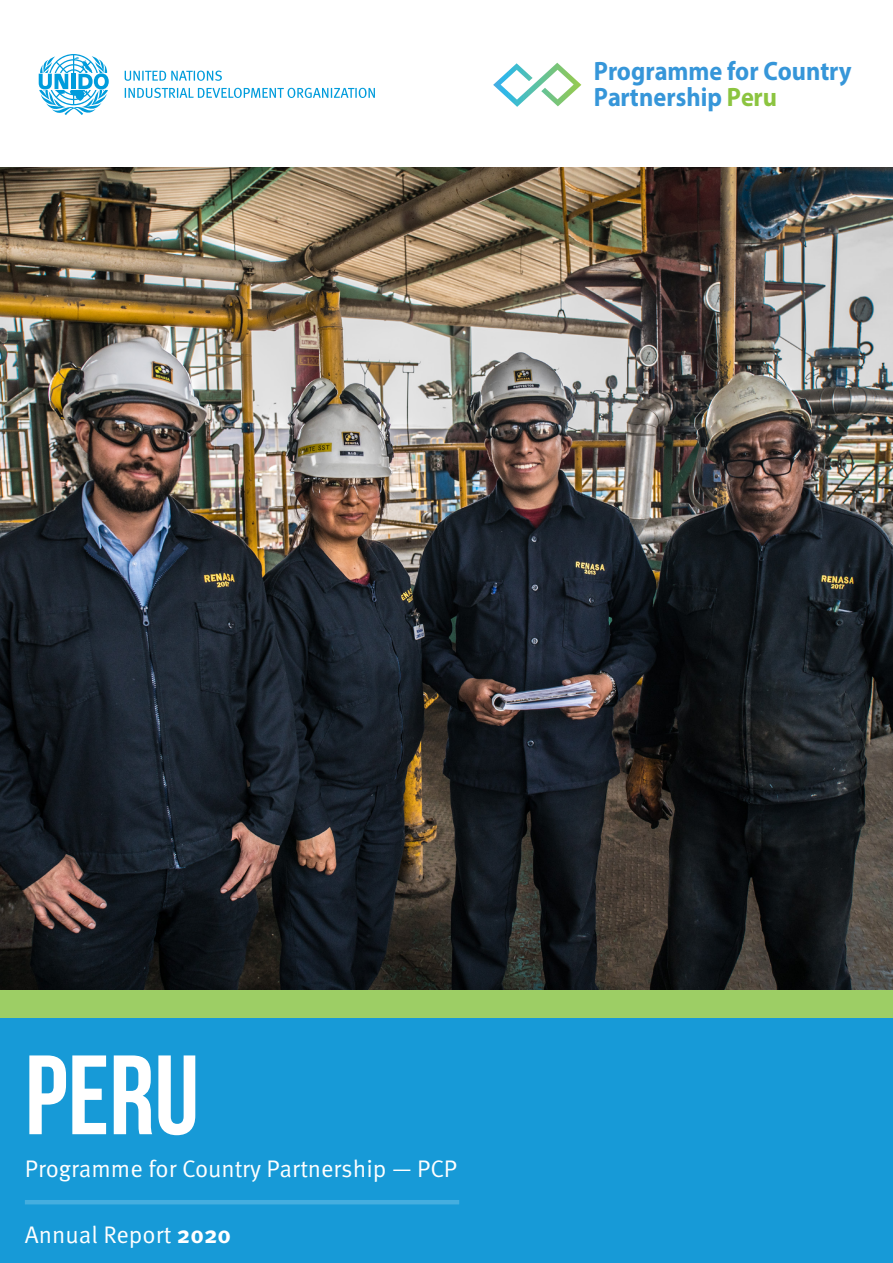
<style>
.page{position:relative;width:893px;height:1263px;background:#fff}
.page>*{position:absolute;margin:0;border:0;box-sizing:border-box;transform-origin:0 0}
.t1{font:700 112.5px "Bebas Neue";color:#fff}
.t2{font:700 26.7px/25.8px "Myriad Pro";color:#3696d9;scale:.92 1}
.t3{font:24px "Meta Pro Norm";color:#fff}
.s1{color:#8cc440}
.s2{font-family:"Meta Pro";font-weight:700}
</style>
<div class="page">
<div style="left:0;top:1018px;width:893px;height:245px;background:#179ad7"></div>
<svg style="left:125px;top:88px;width:250px;height:10px"></svg>
<svg style="left:125px;top:71px;width:97px;height:10px"></svg>
<svg style="left:39px;top:54px;width:70px;height:61px"></svg>
<svg style="left:493px;top:63px;width:88px;height:44px"></svg>
<div style="left:0;top:990px;width:893px;height:28px;background:#9dce65"></div>
<img style="left:0;top:168px;width:893px;height:822px">
<hr style="left:25px;top:1200px;width:434px;height:4px;background:#45aedf">
<p class="t2" style="left:594px;top:58px;width:282px">Programme for Country<br>Partnership <span class="s1">Peru</span></p>
<h1 class="t1" style="left:25px;top:1033px;width:176px">PERU</h1>
<p class="t3" style="left:25px;top:1150px;width:434px">Programme for Country Partnership — PCP</p>
<p class="t3" style="left:25px;top:1216px;width:208px">Annual Report <span class="s2">2020</span></p>
</div>
